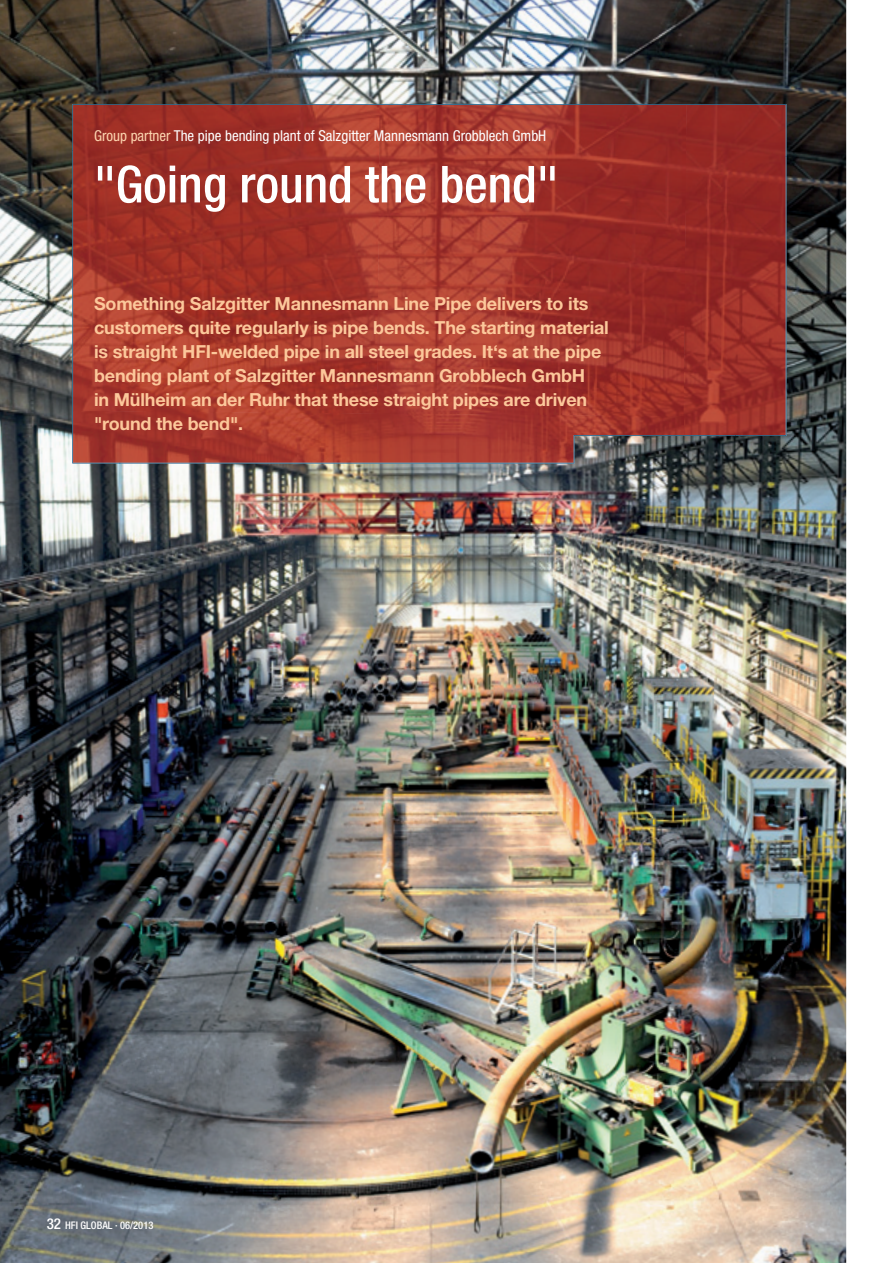
<style>
.page{position:relative;width:893px;height:1263px;background:#fff}
.page>*{position:absolute;margin:0;border:0;box-sizing:border-box;transform-origin:0 0}
.t1{font:500 condensed 51px "Helvetica Neue";color:#fff}
.t2{font:700 18px/24px "Helvetica Neue";letter-spacing:-.01em;color:#fcc89b}
.t3{font:condensed 15px "Helvetica Neue";color:#fff}
.t4{font:500 condensed 10.5px "Helvetica Neue";color:#fff}
.s1{color:#fdd5b0}
.s2{font-size:15px}
</style>
<div class="page">
<img style="left:0;top:0;width:846px;height:1263px">
<img style="left:120px;top:157px;width:257px;height:254px">
<img style="left:377px;top:157px;width:306px;height:254px">
<img style="left:683px;top:157px;width:52px;height:278px">
<img style="left:120px;top:411px;width:564px;height:24px">
<img style="left:72px;top:104px;width:714px;height:53px">
<img style="left:72px;top:150px;width:48px;height:313px">
<img style="left:735px;top:156px;width:51px;height:280px">
<img style="left:120px;top:435px;width:616px;height:28px">
<p class="t3" style="left:94px;top:127px;width:454px"><span class="s1">Group partner</span> The pipe bending plant of Salzgitter Mannesmann Grobblech GmbH</p>
<h1 class="t1" style="left:94px;top:154px;width:466px">"Going round the bend"</h1>
<p class="t2" style="left:94px;top:292px;width:516px">Something Salzgitter Mannesmann Line Pipe delivers to its customers quite regularly is pipe bends. The starting material is straight HFI-welded pipe in all steel grades. It‘s at the pipe bending plant of Salzgitter Mannesmann Grobblech GmbH<br>in Mülheim an der Ruhr that these straight pipes are driven "round the bend".</p>
<p class="t4" style="left:47px;top:1219px;width:108px"><span class="s2">32</span> HFI GLOBAL · 06/2013</p>
</div>
